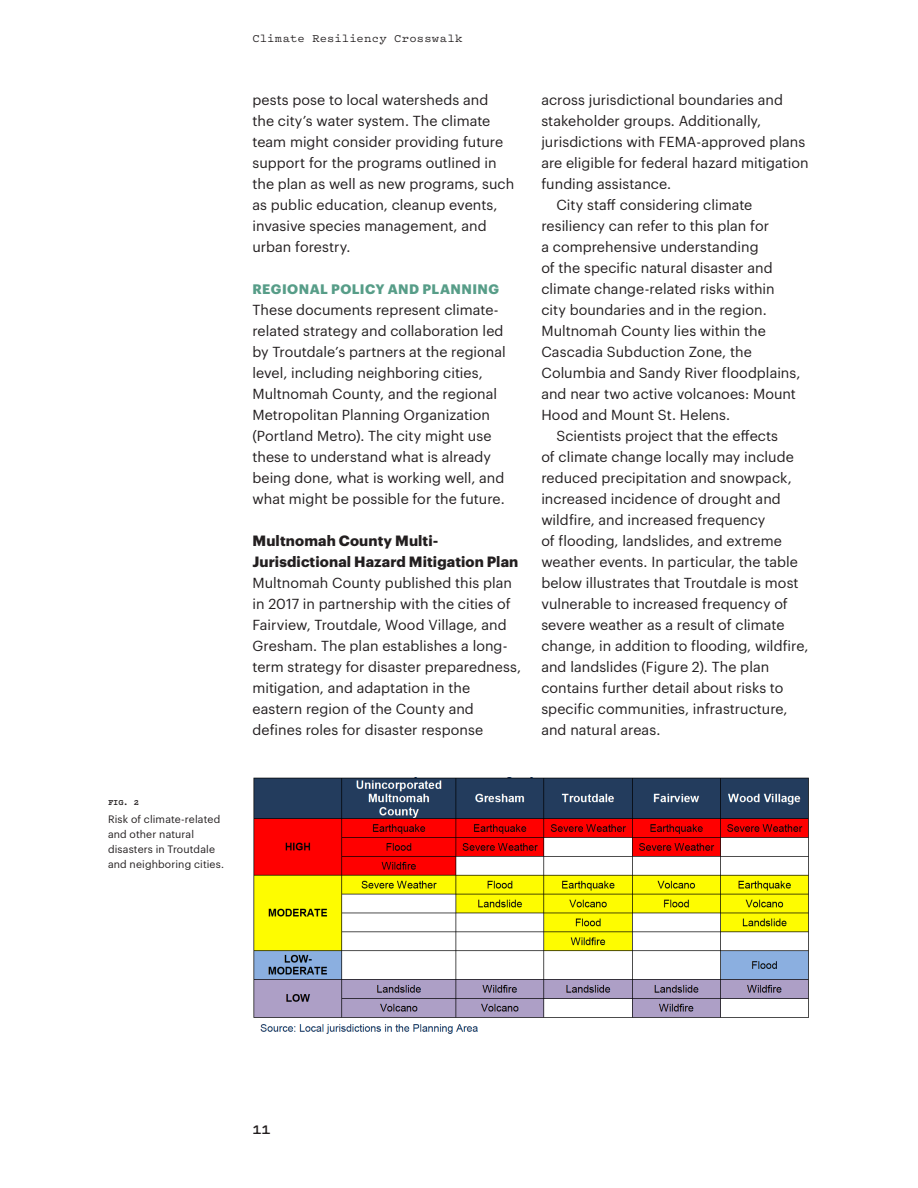
<style>
.page{position:relative;width:918px;height:1188px;background:#fff}
.page>*{position:absolute;margin:0;border:0;box-sizing:border-box;transform-origin:0 0}
.t1{font:700 15px "Pitch";color:#231f20}
.SCYP_Heading_3{font:700 14.7px/21px "Graphik";letter-spacing:.01em;color:#231f20}
.SCYP_Body{font:14.25px/21px "Graphik";letter-spacing:.005em;color:#231f20}
.SCYP_Body_NoIndent{font:14.25px/21px "Graphik";letter-spacing:.005em;color:#231f20}
.SCYP_Heading_2_Turq{font:700 13.5px "Graphik";letter-spacing:.035em;color:#579d88}
.SCYP_Master_Header{font:500 12px "Pitch";letter-spacing:.015em;color:#231f20}
.SCYP_Figure_Caption{font:10.5px/15px "Graphik";letter-spacing:.015em;color:#231f20}
.t2{font:700 8.7px "Pitch";color:#231f20}
</style>
<div class="page">
<img style="left:253px;top:777px;width:556px;height:257px">
<p class="t2" style="left:108px;top:796px;width:33px">FIG. 2</p>
<p class="SCYP_Figure_Caption" style="left:108px;top:810px;width:118px">Risk of climate-related and other natural disasters in Troutdale and neighboring cities.</p>
<p class="SCYP_Master_Header" style="left:252px;top:30px;width:212px">Climate Resiliency Crosswalk</p>
<p class="SCYP_Body" style="left:252px;top:88px;width:263px">pests pose to local watersheds and<br>the city’s water system. The climate team might consider providing future support for the programs outlined in the plan as well as new programs, such as public education, cleanup events, invasive species management, and urban forestry.</p>
<p class="SCYP_Heading_2_Turq" style="left:252px;top:279px;width:248px">REGIONAL POLICY AND PLANNING</p>
<p class="SCYP_Body_NoIndent" style="left:252px;top:298px;width:255px">These documents represent climate&shy;related strategy and collaboration led by Troutdale’s partners at the regional level, including neighboring cities, Multnomah County, and the regional Metropolitan Planning Organization (Portland Metro). The city might use these to understand what is already being done, what is working well, and what might be possible for the future.</p>
<p class="SCYP_Heading_3" style="left:252px;top:529px;width:267px">Multnomah County Multi-<br>Jurisdictional Hazard Mitigation Plan</p>
<p class="SCYP_Body_NoIndent" style="left:252px;top:571px;width:270px">Multnomah County published this plan in 2017 in partnership with the cities of Fairview, Troutdale, Wood Village, and Gresham. The plan establishes a long&shy;term strategy for disaster preparedness, mitigation, and adaptation in the eastern region of the County and defines roles for disaster response</p>
<p class="SCYP_Body_NoIndent" style="left:541px;top:88px;width:269px">across jurisdictional boundaries and stakeholder groups. Additionally, jurisdictions with FEMA-approved plans are eligible for federal hazard mitigation funding assistance.</p>
<p class="SCYP_Body" style="left:541px;top:193px;width:261px;text-indent:15px">City staff considering climate resiliency can refer to this plan for<br>a comprehensive understanding<br>of the specific natural disaster and climate change-related risks within city boundaries and in the region.<br>Multnomah County lies within the Cascadia Subduction Zone, the Columbia and Sandy River floodplains, and near two active volcanoes: Mount Hood and Mount St. Helens.</p>
<p class="SCYP_Body" style="left:541px;top:424px;width:269px;text-indent:15px">Scientists project that the effects<br>of climate change locally may include reduced precipitation and snowpack, increased incidence of drought and wildfire, and increased frequency<br>of flooding, landslides, and extreme weather events. In particular, the table below illustrates that Troutdale is most vulnerable to increased frequency of severe weather as a result of climate change, in addition to flooding, wildfire, and landslides (Figure 2). The plan contains further detail about risks to specific communities, infrastructure, and natural areas.</p>
<p class="t1" style="left:252px;top:1119px;width:20px">11</p>
</div>
